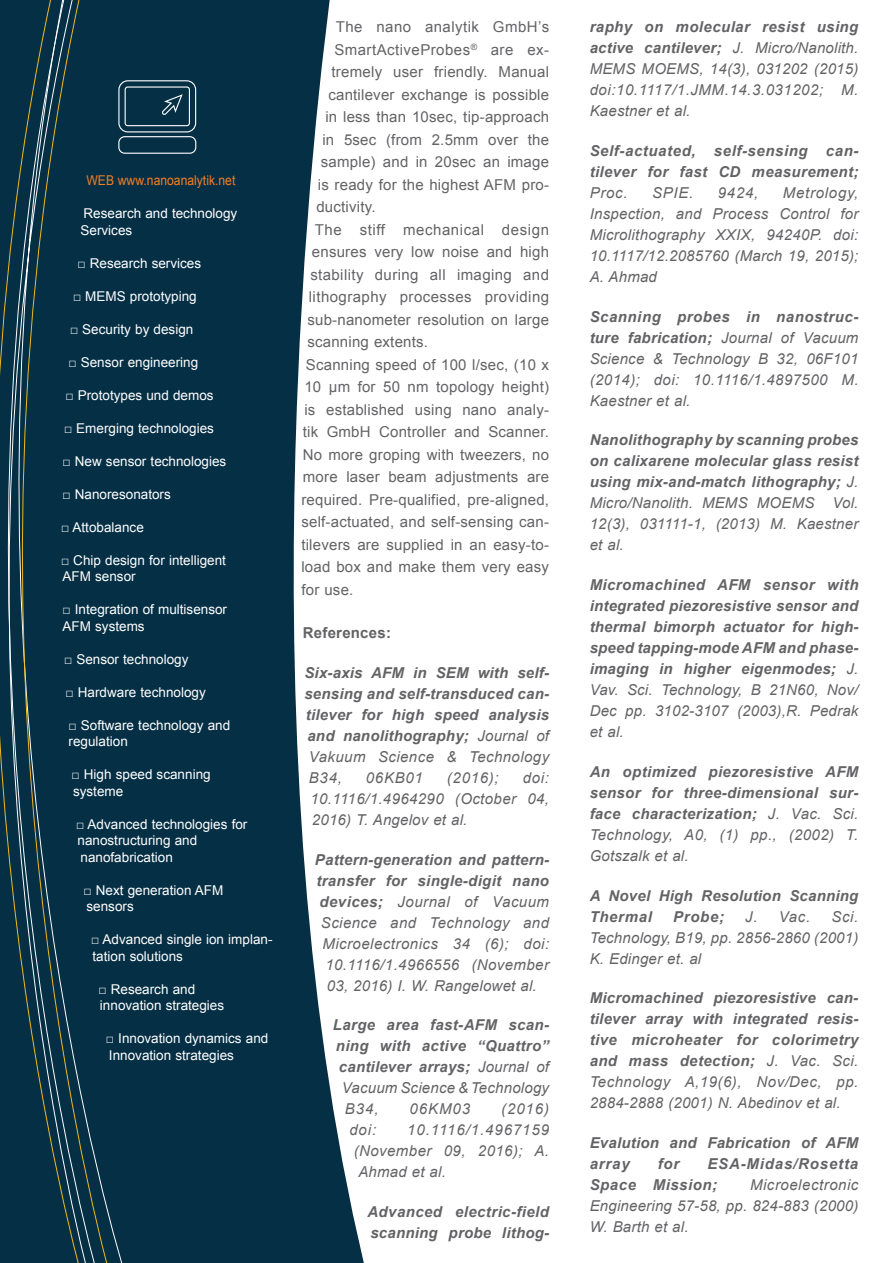
<style>
.page{position:relative;width:893px;height:1263px;background:#fff}
.page>*{position:absolute;margin:0;border:0;box-sizing:border-box;transform-origin:0 0}
.t1{font:italic 700 15px/21px "Arial";letter-spacing:.015em;color:#636366}
.t2{font:italic 15px/21px "Arial";letter-spacing:.02em;color:#636366;text-align:justify}
.t3{font:15px "Arial";letter-spacing:.015em;color:#636366}
.t4{font:italic 700 15px/21px "Arial";letter-spacing:.055em;color:#636366}
.t5{font:15px "Arial";letter-spacing:.04em;color:#636366}
.t6{font:italic 15px "Arial";letter-spacing:.06em;color:#636366}
.t7{font:700 15px "Arial";letter-spacing:.015em;color:#636366}
.t8{font:13.5px/16.5px "Arial";color:#fff}
.t9{font:13.5px "Arial";color:#f47d25;scale:.9 1}
.s1{font-weight:400}
.s2{font-weight:700}
</style>
<div class="page">
<svg style="left:126px;top:0;width:238px;height:1263px;fill:#052f45"></svg>
<svg style="left:126px;top:80px;width:71px;height:74px;background:#23485b"></svg>
<div style="left:114px;top:0;width:12px;height:1263px;background:#052f45"></div>
<svg style="left:0;top:0;width:114px;height:1263px;background:#0e3548"></svg>
<p class="t9" style="left:86px;top:172px;width:167px">WEB www.nanoanalytik.net</p>
<p class="t8" style="left:80px;top:205px;width:158px">Research and technology<br>Services</p>
<p class="t8" style="left:77px;top:255px;width:125px">□ Research services</p>
<p class="t8" style="left:73px;top:288px;width:125px">□ MEMS prototyping</p>
<p class="t8" style="left:70px;top:321px;width:125px">□ Security by design</p>
<p class="t8" style="left:69px;top:354px;width:131px">□ Sensor engineering</p>
<p class="t8" style="left:66px;top:387px;width:150px">□ Prototypes und demos</p>
<p class="t8" style="left:64px;top:420px;width:151px">□ Emerging technologies</p>
<p class="t8" style="left:63px;top:453px;width:165px">□ New sensor technologies</p>
<p class="t8" style="left:63px;top:486px;width:110px">□ Nanoresonators</p>
<p class="t8" style="left:61px;top:519px;width:84px">□ Attobalance</p>
<p class="t8" style="left:61px;top:552px;width:166px">□ Chip design for intelligent<br>AFM sensor</p>
<p class="t8" style="left:63px;top:601px;width:166px">□ Integration of multisensor<br>AFM systems</p>
<p class="t8" style="left:64px;top:651px;width:126px">□ Sensor technology</p>
<p class="t8" style="left:66px;top:684px;width:142px">□ Hardware technology</p>
<p class="t8" style="left:69px;top:717px;width:163px">□ Software technology and regulation</p>
<p class="t8" style="left:72px;top:766px;width:141px">□ High speed scanning systeme</p>
<p class="t8" style="left:76px;top:816px;width:173px">□ Advanced technologies for nanostructuring and nanofabrication</p>
<p class="t8" style="left:84px;top:882px;width:141px">□ Next generation AFM sensors</p>
<p class="t8" style="left:91px;top:931px;width:183px">□ Advanced single ion implan&shy;tation solutions</p>
<p class="t8" style="left:98px;top:981px;width:127px">□ Research and innovation strategies</p>
<p class="t8" style="left:106px;top:1030px;width:164px">□ Innovation dynamics and<br>Innovation strategies</p>
<p class="t3" style="left:336px;top:17px;width:215px">The nano analytik GmbH’s</p>
<p class="t3" style="left:334px;top:40px;width:216px">SmartActiveProbes<sup>®</sup> are ex-</p>
<p class="t3" style="left:331px;top:62px;width:219px">tremely user friendly. Manual</p>
<p class="t3" style="left:328px;top:85px;width:222px">cantilever exchange is possible</p>
<p class="t3" style="left:325px;top:107px;width:225px">in less than 10sec, tip-approach</p>
<p class="t3" style="left:322px;top:130px;width:228px">in 5sec (from 2.5mm over the</p>
<p class="t3" style="left:321px;top:152px;width:230px">sample) and in 20sec an image</p>
<p class="t3" style="left:318px;top:175px;width:233px">is ready for the highest AFM pro-</p>
<p class="t3" style="left:316px;top:197px;width:61px">ductivity.</p>
<p class="t5" style="left:315px;top:220px;width:236px">The stiff mechanical design</p>
<p class="t3" style="left:312px;top:242px;width:239px">ensures very low noise and high</p>
<p class="t3" style="left:310px;top:265px;width:240px">stability during all imaging and</p>
<p class="t3" style="left:309px;top:287px;width:242px">lithography processes providing</p>
<p class="t3" style="left:307px;top:310px;width:243px">sub-nanometer resolution on large</p>
<p class="t3" style="left:307px;top:332px;width:122px">scanning extents.</p>
<p class="t3" style="left:306px;top:355px;width:245px">Scanning speed of 100 l/sec, (10 x</p>
<p class="t3" style="left:304px;top:377px;width:246px">10 µm for 50 nm topology height)</p>
<p class="t3" style="left:304px;top:400px;width:246px">is established using nano analy-</p>
<p class="t3" style="left:303px;top:422px;width:248px">tik GmbH Controller and Scanner.</p>
<p class="t3" style="left:303px;top:445px;width:248px">No more groping with tweezers, no</p>
<p class="t3" style="left:303px;top:467px;width:248px">more laser beam adjustments are</p>
<p class="t3" style="left:301px;top:490px;width:249px">required. Pre-qualified, pre-aligned,</p>
<p class="t3" style="left:301px;top:512px;width:249px">self-actuated, and self-sensing can-</p>
<p class="t3" style="left:301px;top:535px;width:249px">tilevers are supplied in an easy-to-</p>
<p class="t3" style="left:301px;top:557px;width:249px">load box and make them very easy</p>
<p class="t3" style="left:301px;top:580px;width:54px">for use.</p>
<p class="t7" style="left:303px;top:623px;width:90px">References:</p>
<p class="t1" style="left:304px;top:663px;width:246px">Six-axis AFM in SEM with self-</p>
<p class="t1" style="left:304px;top:684px;width:246px">sensing and self-transduced can-</p>
<p class="t1" style="left:306px;top:705px;width:245px">tilever for high speed analysis</p>
<p class="t1" style="left:307px;top:726px;width:243px">and nanolithography; <span class="s1">Journal of</span></p>
<p class="t2" style="left:309px;top:746px;width:242px">Vakuum Science &amp; Technology</p>
<p class="t2" style="left:309px;top:767px;width:35px">B34,</p>
<p class="t2" style="left:366px;top:767px;width:59px">06KB01</p>
<p class="t2" style="left:447px;top:767px;width:53px">(2016);</p>
<p class="t2" style="left:310px;top:767px;width:240px;text-indent:212px">doi:<br>10.1116/1.4964290 (October 04, 2016) T. Angelov et al.</p>
<p class="t1" style="left:315px;top:849px;width:236px">Pattern-generation and pattern-</p>
<p class="t1" style="left:316px;top:870px;width:234px">transfer for single-digit nano</p>
<p class="t2" style="left:319px;top:891px;width:231px"><span class="s2">devices;</span> Journal of Vacuum</p>
<p class="t2" style="left:321px;top:912px;width:230px">Science and Technology and</p>
<p class="t2" style="left:322px;top:933px;width:228px">Microelectronics 34 (6); doi:</p>
<p class="t2" style="left:325px;top:954px;width:225px">10.1116/1.4966556 (November</p>
<p class="t2" style="left:327px;top:975px;width:211px">03, 2016) I. W. Rangelowet al.</p>
<p class="t1" style="left:333px;top:1015px;width:218px">Large area fast-AFM scan-</p>
<p class="t1" style="left:336px;top:1036px;width:215px">ning with active “Quattro”</p>
<p class="t1" style="left:339px;top:1057px;width:212px">cantilever arrays; <span class="s1">Journal of</span></p>
<p class="t2" style="left:342px;top:1078px;width:209px">Vacuum Science &amp; Technology</p>
<p class="t2" style="left:345px;top:1099px;width:35px">B34,</p>
<p class="t2" style="left:410px;top:1099px;width:62px">06KM03</p>
<p class="t2" style="left:501px;top:1099px;width:49px">(2016)</p>
<p class="t2" style="left:349px;top:1120px;width:28px">doi:</p>
<p class="t6" style="left:407px;top:1120px;width:143px">10.1116/1.4967159</p>
<p class="t2" style="left:354px;top:1141px;width:197px">(November 09, 2016); A.</p>
<p class="t2" style="left:358px;top:1162px;width:89px">Ahmad et al.</p>
<p class="t1" style="left:367px;top:1202px;width:183px">Advanced electric-field scanning probe lithog-</p>
<p class="t2" style="left:590px;top:17px;width:270px"><span class="s2">raphy on molecular resist using active cantilever;</span> J. Micro/Nanolith.<br>MEMS MOEMS, 14(3), 031202 (2015) doi:10.1117/1.JMM.14.3.031202; M.<br>Kaestner et al.</p>
<p class="t1" style="left:590px;top:141px;width:270px">Self-actuated, self-sensing can&shy;tilever for fast CD measurement;</p>
<p class="t2" style="left:590px;top:182px;width:40px">Proc.</p>
<p class="t2" style="left:652px;top:182px;width:43px">SPIE.</p>
<p class="t2" style="left:718px;top:182px;width:42px">9424,</p>
<p class="t2" style="left:590px;top:182px;width:270px;text-indent:193px">Metrology, Inspection, and Process Control for Microlithography XXIX, 94240P. doi:<br>10.1117/12.2085760 (March 19, 2015); A. Ahmad</p>
<p class="t2" style="left:590px;top:306px;width:270px"><span class="s2">Scanning probes in nanostruc&shy;ture fabrication;</span> Journal of Vacuum Science &amp; Technology B 32, 06F101 (2014); doi: 10.1116/1.4897500 M.<br>Kaestner et al.</p>
<p class="t1" style="left:590px;top:430px;width:270px;text-align:justify">Nanolithography by scanning probes on calixarene molecular glass resist using mix-and-match lithography; <span class="s1">J.<br>Micro/Nanolith. MEMS MOEMS Vol.<br>12(3), 031111-1, (2013) M. Kaestner et al.</span></p>
<p class="t1" style="left:590px;top:575px;width:270px;text-align:justify">Micromachined AFM sensor with integrated piezoresistive sensor and thermal bimorph actuator for high&shy;speed tapping-mode AFM and phase&shy;imaging in higher eigenmodes; <span class="s1">J.<br>Vav. Sci. Technology, B 21N60, Nov/ Dec pp. 3102-3107 (2003),R. Pedrak et al.</span></p>
<p class="t1" style="left:590px;top:761px;width:270px;text-align:justify">An optimized piezoresistive AFM sensor for three-dimensional sur&shy;face characterization; <span class="s1">J. Vac. Sci.<br>Technology, A0, (1) pp., (2002) T.<br>Gotszalk et al.</span></p>
<p class="t1" style="left:590px;top:885px;width:270px">A Novel High Resolution Scanning<br>Thermal</p>
<p class="t2" style="left:590px;top:906px;width:270px;text-indent:242px">Sci.<br>Technology, B19, pp. 2856-2860 (2001)<br>K. Edinger et. al</p>
<p class="t1" style="left:590px;top:988px;width:270px;text-align:justify">Micromachined piezoresistive can&shy;tilever array with integrated resis&shy;tive microheater for colorimetry and mass detection; <span class="s1">J. Vac. Sci.<br>Technology A,19(6), Nov/Dec, pp.<br>2884-2888 (2001) N. Abedinov et al.</span></p>
<p class="t1" style="left:590px;top:1132px;width:270px">Evalution and Fabrication of AFM array</p>
<p class="t1" style="left:673px;top:906px;width:52px">Probe;</p>
<p class="t2" style="left:745px;top:906px;width:66px">J. Vac.</p>
<p class="t4" style="left:590px;top:1153px;width:270px;text-indent:118px">ESA-Midas/Rosetta<br>Space Mission;</p>
<p class="t1" style="left:658px;top:1153px;width:23px">for</p>
<p class="t2" style="left:590px;top:1174px;width:270px;text-indent:160px">Microelectronic Engineering 57-58, pp. 824-883 (2000)<br>W. Barth et al.</p>
</div>
